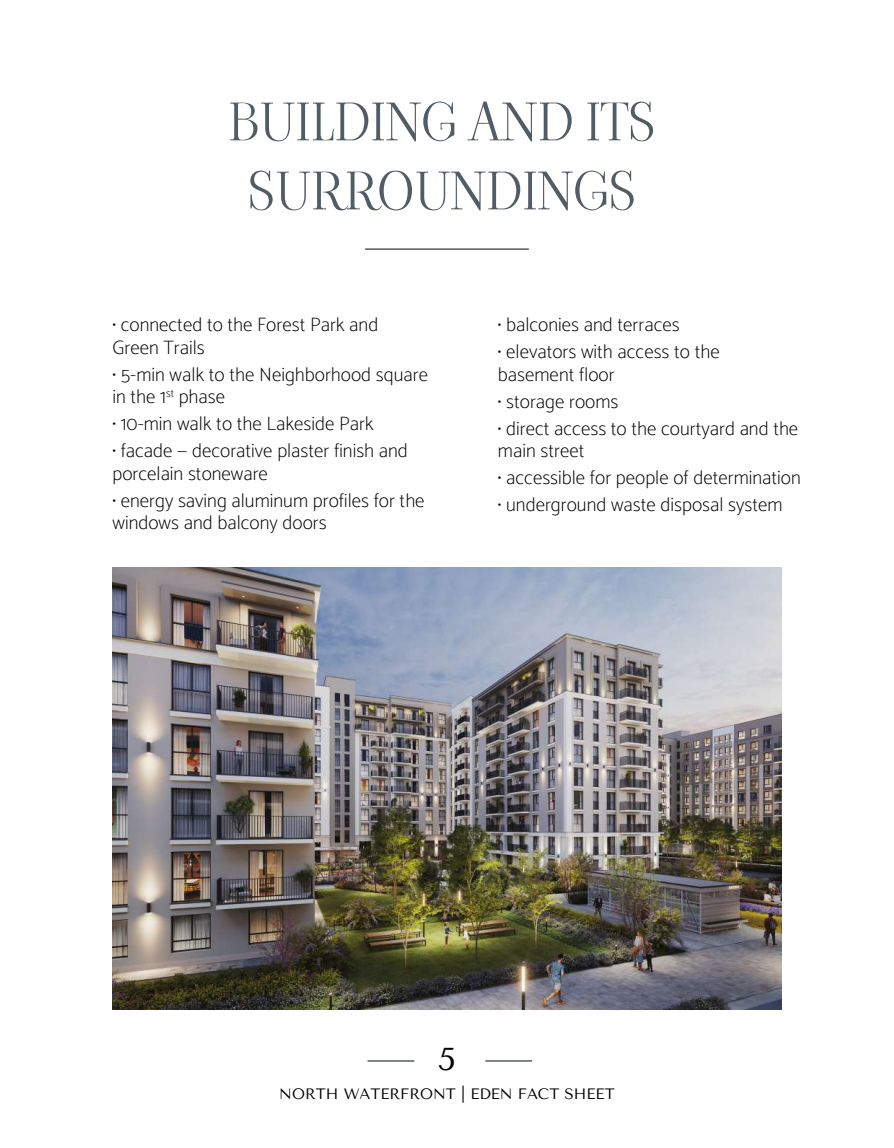
<style>
.page{position:relative;width:894px;height:1148px;background:#fff}
.page>*{position:absolute;margin:0;border:0;box-sizing:border-box;transform-origin:0 0}
.t1{font:51px/69px "Viaoda Libre";color:#525c65;text-align:center}
.t2{font:31.5px "Tenor Sans";color:#000}
.t3{font:100 19.5px/22.5px "Catamaran";color:#000}
.t4{font:15px "Tenor Sans";color:#000}
</style>
<div class="page">
<hr style="left:365px;top:248px;width:164px;height:2px;background:#525c65">
<img style="left:112px;top:567px;width:670px;height:442px">
<hr style="left:368px;top:1060px;width:46px;height:1px;background:#525c65">
<hr style="left:485px;top:1060px;width:47px;height:1px;background:#525c65">
<h1 class="t1" style="left:228px;top:88px;width:429px">BUILDING AND ITS<br>SURROUNDINGS</h1>
<p class="t3" style="left:112px;top:313px;width:267px">• connected to the Forest Park and<br>Green Trails</p>
<p class="t3" style="left:112px;top:362px;width:317px">• 5-min walk to the Neighborhood square in the 1<sup>st</sup> phase</p>
<p class="t3" style="left:112px;top:412px;width:263px">• 10-min walk to the Lakeside Park</p>
<p class="t3" style="left:112px;top:439px;width:297px">• facade — decorative plaster finish and porcelain stoneware</p>
<p class="t3" style="left:112px;top:488px;width:314px">• energy saving aluminum profiles for the windows and balcony doors</p>
<p class="t3" style="left:498px;top:313px;width:183px">• balconies and terraces</p>
<p class="t3" style="left:498px;top:340px;width:223px">• elevators with access to the basement floor</p>
<p class="t3" style="left:498px;top:389px;width:122px">• storage rooms</p>
<p class="t3" style="left:498px;top:416px;width:302px">• direct access to the courtyard and the main street</p>
<p class="t3" style="left:498px;top:466px;width:304px">• accessible for people of determination</p>
<p class="t3" style="left:498px;top:493px;width:286px">• underground waste disposal system</p>
<h2 class="t2" style="left:438px;top:1040px;width:19px">5</h2>
<p class="t4" style="left:279px;top:1085px;width:337px">NORTH WATERFRONT | EDEN FACT SHEET</p>
</div>
